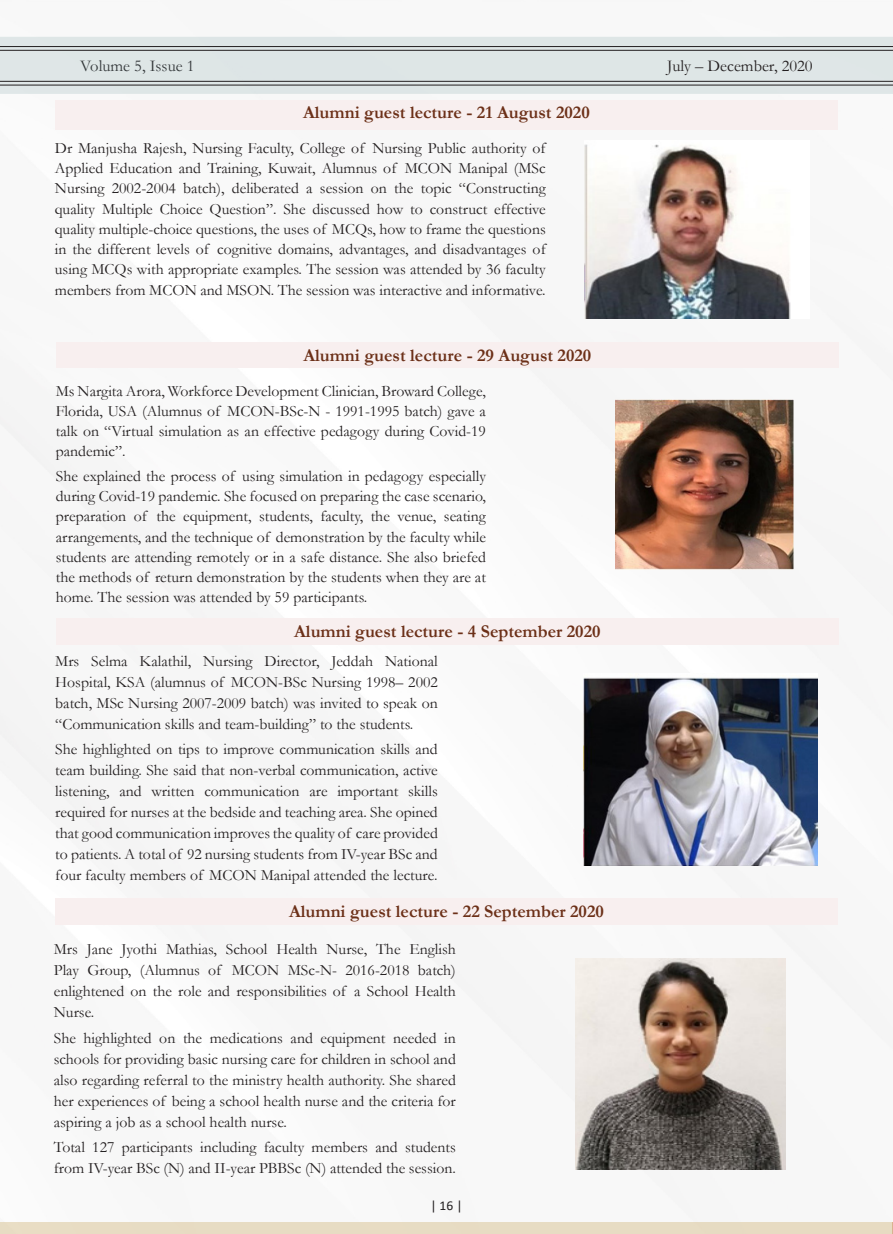
<style>
.page{position:relative;width:893px;height:1234px;background:#fff}
.page>*{position:absolute;margin:0;border:0;box-sizing:border-box;transform-origin:0 0}
.t1{font:700 18px "Garamond";color:#6c3018}
.t2{font:16.5px "Garamond";color:#231f20}
.t3{font:15.75px/21px "Garamond";color:#231f20;text-align:justify}
.t4{font:13.5px "Calibri";color:#231f20}
</style>
<div class="page">
<img style="left:0;top:36px;width:893px;height:1134px">
<div style="left:0;top:1221px;width:893px;height:12px;background:#e7dcc3"></div>
<svg style="left:0;top:37px;width:893px;height:57px;background:#dbe2e3"></svg>
<hr style="left:0;top:46px;width:893px;height:1px;background:#231f20">
<hr style="left:0;top:50px;width:893px;height:1px;background:#231f20">
<hr style="left:0;top:81px;width:893px;height:1px;background:#231f20">
<hr style="left:0;top:85px;width:893px;height:1px;background:#231f20">
<div style="left:55px;top:100px;width:783px;height:30px;background:#f8efef"></div>
<div style="left:56px;top:342px;width:783px;height:26px;background:#f8efef"></div>
<div style="left:56px;top:618px;width:783px;height:27px;background:#f8efef"></div>
<div style="left:55px;top:898px;width:783px;height:27px;background:#f8efef"></div>
<img style="left:584px;top:140px;width:225px;height:178px">
<img style="left:616px;top:399px;width:178px;height:170px">
<img style="left:583px;top:673px;width:234px;height:192px">
<img style="left:575px;top:958px;width:211px;height:211px">
<p class="t2" style="left:80px;top:55px;width:116px">Volume 5, Issue 1</p>
<p class="t2" style="left:667px;top:55px;width:147px">July – December, 2020</p>
<p class="t1" style="left:303px;top:100px;width:288px">Alumni guest lecture - 21 August 2020</p>
<p class="t3" style="left:55px;top:137px;width:492px;line-height:20.2px">Dr Manjusha Rajesh, Nursing Faculty, College of Nursing Public authority of Applied Education and Training, Kuwait, Alumnus of MCON Manipal (MSc Nursing 2002-2004 batch), deliberated a session on the topic “Constructing quality Multiple Choice Question”. She discussed how to construct effective quality multiple-choice questions, the uses of MCQs, how to frame the questions in the different levels of cognitive domains, advantages, and disadvantages of using MCQs with appropriate examples. The session was attended by 36 faculty members from MCON and MSON. The session was interactive and informative.</p>
<p class="t1" style="left:303px;top:343px;width:290px">Alumni guest lecture - 29 August 2020</p>
<p class="t3" style="left:56px;top:380px;width:432px;line-height:20.2px">Ms Nargita Arora, Workforce Development Clinician, Broward College, Florida, USA (Alumnus of MCON-BSc-N - 1991-1995 batch) gave a talk on “Virtual simulation as an effective pedagogy during Covid-19 pandemic”.</p>
<p class="t3" style="left:56px;top:465px;width:432px;line-height:20.2px">She explained the process of using simulation in pedagogy especially during Covid-19 pandemic. She focused on preparing the case scenario, preparation of the equipment, students, faculty, the venue, seating arrangements, and the technique of demonstration by the faculty while students are attending remotely or in a safe distance. She also briefed the methods of return demonstration by the students when they are at home. The session was attended by 59 participants.</p>
<p class="t1" style="left:294px;top:619px;width:308px">Alumni guest lecture - 4 September 2020</p>
<p class="t3" style="left:55px;top:649px;width:384px">Mrs Selma Kalathil, Nursing Director, Jeddah National Hospital, KSA (alumnus of MCON-BSc Nursing 1998– 2002 batch, MSc Nursing 2007-2009 batch) was invited to speak on “Communication skills and team-building” to the students.</p>
<p class="t3" style="left:55px;top:738px;width:384px">She highlighted on tips to improve communication skills and team building. She said that non-verbal communication, active listening, and written communication are important skills required for nurses at the bedside and teaching area. She opined that good communication improves the quality of care provided to patients. A total of 92 nursing students from IV-year BSc and four faculty members of MCON Manipal attended the lecture.</p>
<p class="t1" style="left:289px;top:898px;width:316px">Alumni guest lecture - 22 September 2020</p>
<p class="t3" style="left:54px;top:938px;width:404px">Mrs Jane Jyothi Mathias, School Health Nurse, The English Play Group, (Alumnus of MCON MSc-N- 2016-2018 batch) enlightened on the role and responsibilities of a School Health Nurse.</p>
<p class="t3" style="left:54px;top:1026px;width:404px">She highlighted on the medications and equipment needed in schools for providing basic nursing care for children in school and also regarding referral to the ministry health authority. She shared her experiences of being a school health nurse and the criteria for aspiring a job as a school health nurse.</p>
<p class="t3" style="left:54px;top:1135px;width:404px">Total 127 participants including faculty members and students from IV-year BSc (N) and II-year PBBSc (N) attended the session.</p>
<p class="t4" style="left:430px;top:1196px;width:34px">| 16 |</p>
</div>
